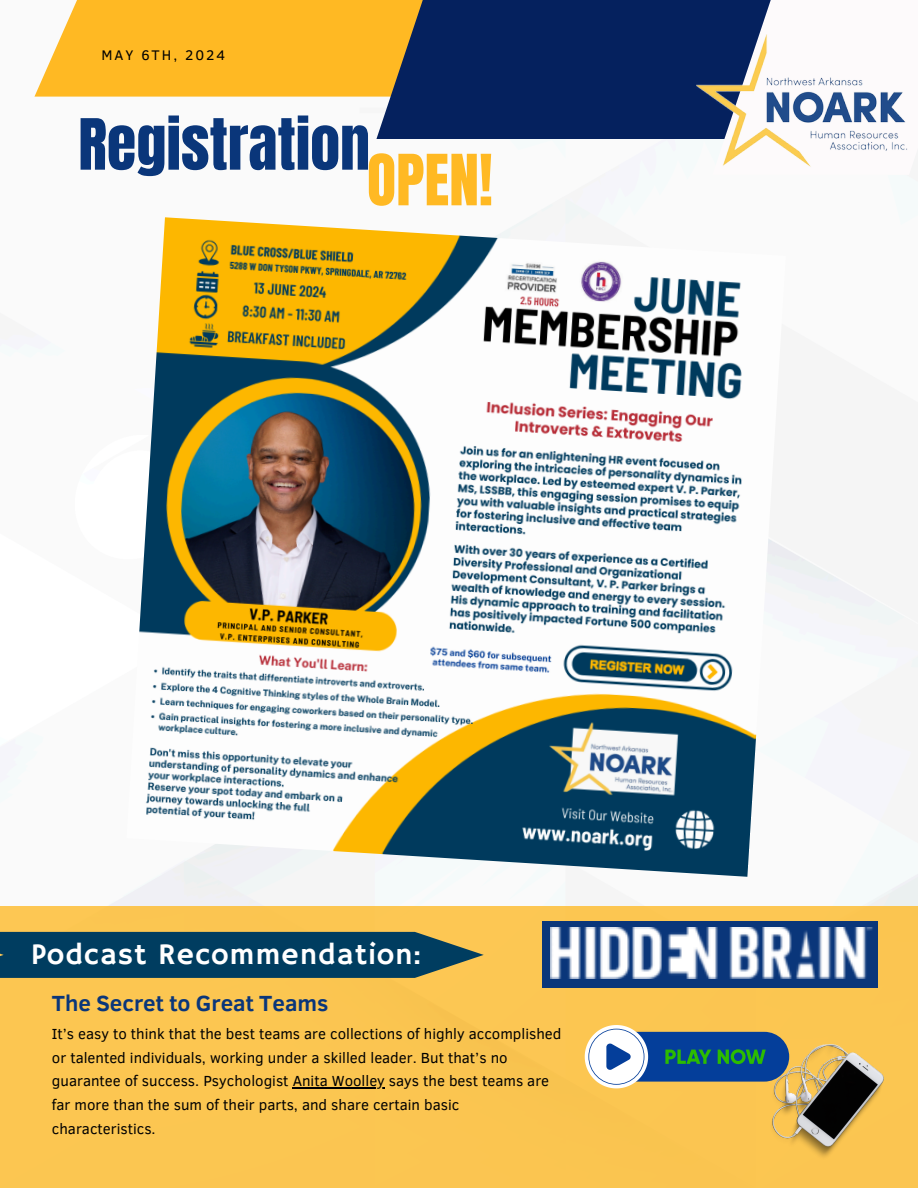
<style>
.page{position:relative;width:918px;height:1188px;background:#fff}
.page>*{position:absolute;margin:0;border:0;box-sizing:border-box;transform-origin:0 0}
.t1{font:60px "Anton";color:#0a367a}
.t2{font:60px "Anton";color:#ffb923}
.t3{font:30px "Hammersmith One";letter-spacing:.03em;color:#fff}
.t4{font:700 22.5px "Clear Sans";color:#0a367a}
.t5{font:15px/23.7px "Clear Sans";color:#000001}
.t6{font:14.25px "Clear Sans";letter-spacing:.14em;color:#000001}
</style>
<div class="page">
<div style="left:0;top:906px;width:918px;height:282px;background:#fbc651"></div>
<div style="left:543px;top:922px;width:335px;height:66px;background:#0a367a"></div>
<img style="left:551px;top:928px;width:322px;height:50px">
<svg style="left:0;top:932px;width:484px;height:46px;background:#12475f"></svg>
<svg style="left:585px;top:1025px;width:202px;height:63px"></svg>
<img style="left:769px;top:1045px;width:114px;height:112px">
<hr style="left:293px;top:1088px;width:92px;height:1px;background:#000001">
<div style="left:360px;top:108px;width:432px;height:5px;background:#f6f6f6"></div>
<svg style="left:34px;top:0;width:342px;height:97px;background:#febd31"></svg>
<svg style="left:376px;top:0;width:336px;height:139px;background:#172c5b"></svg>
<svg style="left:712px;top:0;width:206px;height:175px"></svg>
<img style="left:697px;top:35px;width:215px;height:134px">
<img style="left:126px;top:217px;width:660px;height:660px">
<h3 class="t6" style="left:101px;top:45px;width:125px">MAY 6TH, 2024</h3>
<p class="t1" style="left:78px;top:101px;width:293px">Registration</p>
<p class="t2" style="left:367px;top:137px;width:127px">OPEN!</p>
<h2 class="t3" style="left:31px;top:937px;width:392px">Podcast Recommendation:</h2>
<h4 class="t4" style="left:52px;top:987px;width:278px">The Secret to Great Teams</h4>
<h1 class="t5" style="left:52px;top:1021px;width:511px">It’s easy to think that the best teams are collections of highly accomplished or talented individuals, working under a skilled leader. But that’s no guarantee of success. Psychologist Anita Woolley says the best teams are</h1>
<p class="t5" style="left:52px;top:1092px;width:409px">far more than the sum of their parts, and share certain basic characteristics.</p>
</div>
